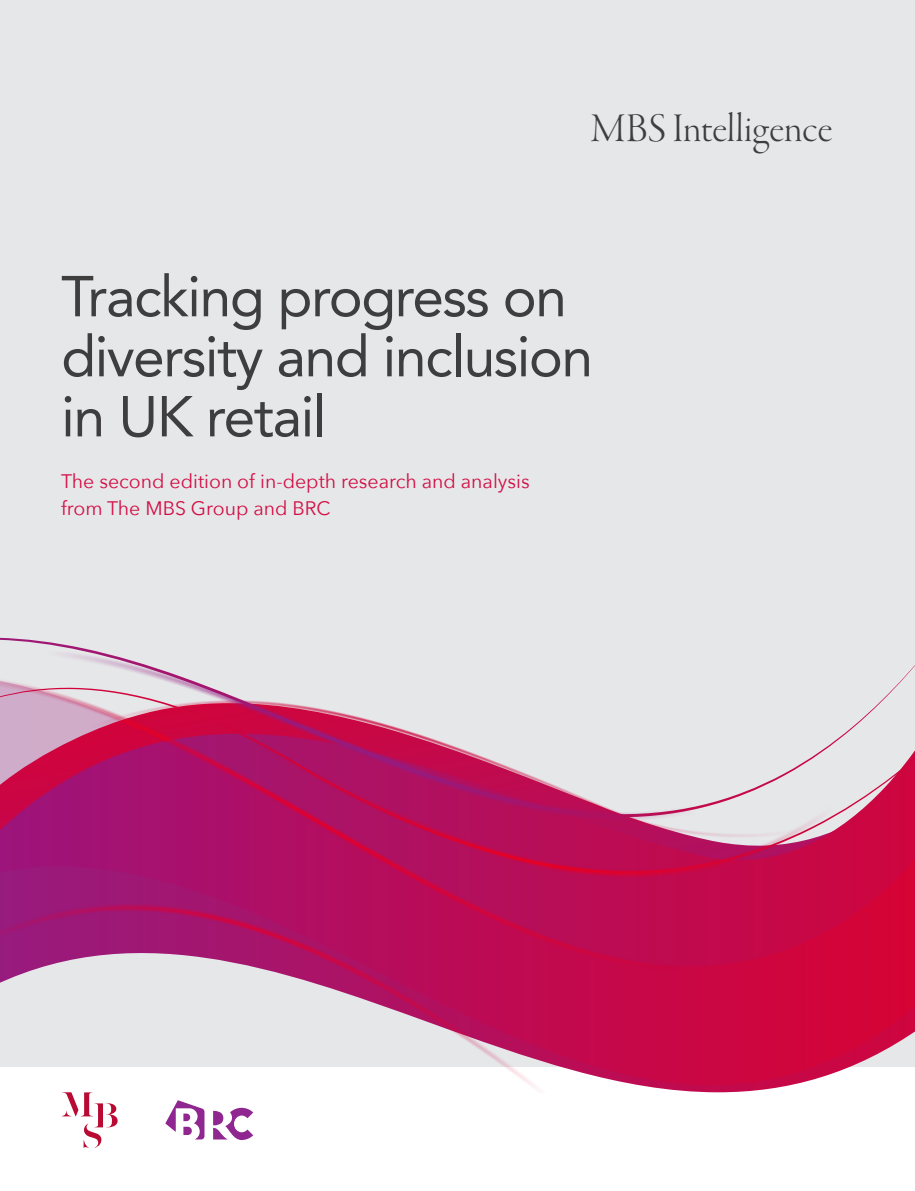
<style>
.page{position:relative;width:915px;height:1191px;background:#fff}
.page>*{position:absolute;margin:0;border:0;box-sizing:border-box;transform-origin:0 0}
.t1{font:57px/60px "Avenir";letter-spacing:-.025em;color:#3e3e3f}
.t2{font:41.85px "Garamond Premr Pro Lt Disp";color:#3e3e3f}
.t3{font:19.5px/26.4px "Avenir Next";color:#d20d44}
</style>
<div class="page">
<div style="left:0;top:0;width:914px;height:1066px;background:#e6e7e9"></div>
<svg style="left:62px;top:1092px;width:56px;height:56px"></svg>
<svg style="left:213px;top:1107px;width:40px;height:33px"></svg>
<svg style="left:165px;top:1100px;width:39px;height:39px"></svg>
<svg style="left:560px;top:873px;width:354px;height:212px;background:#cd134c"></svg>
<svg style="left:0;top:873px;width:682px;height:102px;background:#b30e5d"></svg>
<svg style="left:0;top:637px;width:914px;height:236px"></svg>
<svg style="left:221px;top:716px;width:617px;height:165px"></svg>
<svg style="left:0;top:900px;width:560px;height:191px"></svg>
<p class="t2" style="left:591px;top:106px;width:243px">MBS Intelligence</p>
<h1 class="t1" style="left:61px;top:265px;width:533px">Tracking progress on diversity and inclusion in UK retail</h1>
<h3 class="t3" style="left:61px;top:467px;width:470px">The second edition of in-depth research and analysis from The MBS Group and BRC</h3>
</div>
